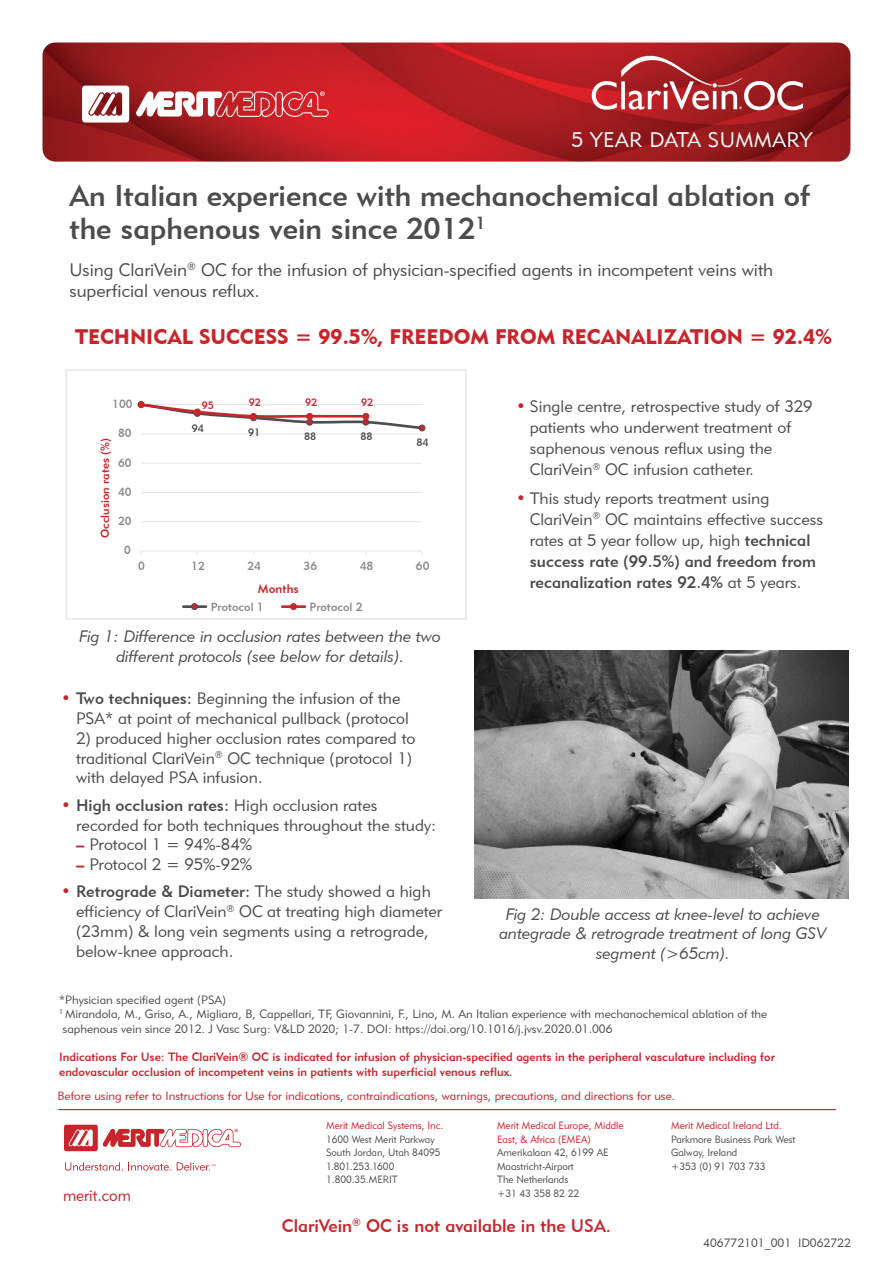
<style>
.page{position:relative;width:893px;height:1263px;background:#fff}
.page>*{position:absolute;margin:0;border:0;box-sizing:border-box;transform-origin:0 0}
.t1{font:30px/33px "Geometric 415 BT Medium A";color:#4b4c4d}
.t2{font:21px "Geometric 415 BT Black A";color:#c8242b}
.t3{font:21px "Geometric 415 BT Lite A";letter-spacing:.02em;color:#fff}
.t4{font:18px/21.6px "Geometric 415 BT Lite A";color:#4b4c4d}
.t5{font:18px "Geometric 415 BT Medium A";color:#c8242b}
.t6{font:16.5px/21px "Geometric 415 BT Lite A";color:#4b4c4d}
.t7{font:16.5px/19.8px "Geometric 415 BT Lite Italic A";color:#4b4c4d;text-align:center}
.t8{font:16.5px/21px "Geometric 415 BT Medium A";color:#4b4c4d}
.t9{font:16.5px "Geometric 415 BT Lite A";color:#c8242b;scale:.95 1}
.t10{font:12.45px "Geometric 415 BT Medium A";color:#c9252c}
.t11{font:12px/14.4px "Geometric 415 BT Lite A";color:#4b4c4d}
.t12{font:12px/14.4px "Geometric 415 BT Medium A";color:#c8242b}
.t13{font:12px "Geometric 415 BT Lite A";color:#c8242b}
.t14{font:11.85px "Geometric 415 BT Medium A";color:#8a8a8d}
.t15{font:11.7px "Geometric 415 BT Medium A";color:#8a8a8d}
.t16{font:11.7px "Geometric 415 BT Medium A";color:#c9252c}
.t17{font:10.65px "Geometric 415 BT Medium A";color:#4d4d4f}
.t18{font:10.65px "Geometric 415 BT Medium A";color:#c9252c}
.t19{font:10.5px/13.5px "Geometric 415 BT Lite A";color:#4b4c4d;scale:.95 1}
.t20{font:10.5px/13.5px "Geometric 415 BT Lite A";color:#c8242b;scale:.95 1}
.s1{color:#c8242b}
.s2{font-family:"Geometric 415 BT Medium A"}
.s3{font-family:"Geometric 415 BT Lite A"}
.s4{font-family:"Geometric 415 BT Lite A";color:#c8242b}
.s5{font-family:"Geometric 415 BT Black A";color:#c8242b}
</style>
<div class="page">
<div style="left:66px;top:369px;width:401px;height:251px;border:2px solid #e6e7e9"></div>
<img style="left:43px;top:43px;width:807px;height:119px">
<svg style="left:82px;top:86px;width:47px;height:37px"></svg>
<svg style="left:136px;top:90px;width:193px;height:28px"></svg>
<svg style="left:592px;top:56px;width:211px;height:54px;background:#b6484b"></svg>
<img style="left:475px;top:651px;width:373px;height:248px">
<hr style="left:141px;top:521px;width:281px;height:1px;background:#e4e4e5">
<hr style="left:141px;top:492px;width:281px;height:1px;background:#e4e4e5">
<hr style="left:141px;top:463px;width:281px;height:1px;background:#e4e4e5">
<hr style="left:141px;top:433px;width:281px;height:1px;background:#e4e4e5">
<hr style="left:141px;top:551px;width:281px;height:1px;background:#e4e4e5">
<div style="left:138px;top:401px;width:7px;height:7px;border:1px solid #c9252c;border-radius:50%"></div>
<svg style="left:138px;top:402px;width:287px;height:29px"></svg>
<div style="left:362px;top:413px;width:7px;height:7px;border:1px solid #c9252c;border-radius:50%"></div>
<hr style="left:183px;top:605px;width:23px;height:3px;background:#4d4d4f">
<div style="left:191px;top:603px;width:7px;height:7px;border:1px solid #4d4d4f;border-radius:50%"></div>
<hr style="left:282px;top:605px;width:23px;height:3px;background:#c9252c">
<div style="left:290px;top:603px;width:7px;height:7px;border:1px solid #c9252c;border-radius:50%"></div>
<svg style="left:65px;top:1162px;width:106px;height:8px"></svg>
<svg style="left:177px;top:1162px;width:38px;height:8px"></svg>
<svg style="left:64px;top:1125px;width:177px;height:26px"></svg>
<hr style="left:58px;top:1109px;width:778px;height:1px;background:#c8242b">
<p class="t3" style="left:571px;top:131px;width:243px">5 YEAR DATA SUMMARY</p>
<h1 class="t1" style="left:70px;top:182px;width:742px">An Italian experience with mechanochemical ablation of the saphenous vein since 2012<sup>1</sup></h1>
<p class="t4" style="left:70px;top:261px;width:705px">Using ClariVein<sup>®</sup> OC for the infusion of physician-specified agents in incompetent veins with superficial venous reflux.</p>
<p class="t2" style="left:75px;top:329px;width:758px">TECHNICAL SUCCESS = 99.5%, FREEDOM FROM RECANALIZATION = 92.4%</p>
<p class="t15" style="left:112px;top:399px;width:22px">100</p>
<p class="t15" style="left:118px;top:429px;width:15px">80</p>
<p class="t16" style="left:101px;top:538px;width:102px;rotate:-90deg">Occlusion rates (%)</p>
<p class="t15" style="left:118px;top:458px;width:15px">60</p>
<p class="t15" style="left:118px;top:487px;width:15px">40</p>
<p class="t15" style="left:118px;top:516px;width:15px">20</p>
<p class="t15" style="left:124px;top:546px;width:8px">0</p>
<p class="t18" style="left:202px;top:401px;width:14px">95</p>
<p class="t17" style="left:192px;top:424px;width:14px">94</p>
<p class="t18" style="left:249px;top:398px;width:14px">92</p>
<p class="t18" style="left:305px;top:398px;width:14px">92</p>
<p class="t18" style="left:361px;top:398px;width:14px">92</p>
<p class="t17" style="left:248px;top:428px;width:14px">91</p>
<p class="t17" style="left:304px;top:433px;width:14px">88</p>
<p class="t17" style="left:360px;top:433px;width:14px">88</p>
<p class="t17" style="left:416px;top:438px;width:14px">84</p>
<p class="t15" style="left:138px;top:561px;width:8px">0</p>
<p class="t15" style="left:191px;top:561px;width:15px">12</p>
<p class="t15" style="left:247px;top:561px;width:15px">24</p>
<p class="t15" style="left:304px;top:561px;width:15px">36</p>
<p class="t15" style="left:360px;top:561px;width:15px">48</p>
<p class="t15" style="left:416px;top:561px;width:15px">60</p>
<p class="t10" style="left:258px;top:584px;width:43px">Months</p>
<p class="t14" style="left:211px;top:602px;width:55px">Protocol 1</p>
<p class="t14" style="left:310px;top:602px;width:55px">Protocol 2</p>
<p class="t7" style="left:79px;top:628px;width:363px">Fig 1: Difference in occlusion rates between the two different protocols (see below for details).</p>
<p class="t6" style="left:530px;top:397px;width:284px;text-indent:-13px"><span class="s1">•</span> Single centre, retrospective study of 329 patients who underwent treatment of saphenous venous reflux using the ClariVein<sup>®</sup> OC infusion catheter.</p>
<p class="t6" style="left:530px;top:489px;width:295px;text-indent:-13px"><span class="s1">•</span> This study reports treatment using<br>ClariVein<sup>®</sup> OC maintains effective success rates at 5 year follow up, high <span class="s2">technical</span></p>
<p class="t8" style="left:530px;top:552px;width:288px">success rate (99.5%) and freedom from recanalization rates 92.4% <span class="s3">at 5 years.</span></p>
<p class="t6" style="left:76px;top:690px;width:334px;line-height:19.8px;text-indent:-15px"><span class="s1">•</span> <span class="s2">Two techniques:</span> Beginning the infusion of the<br>PSA* at point of mechanical pullback (protocol</p>
<p class="t6" style="left:76px;top:730px;width:341px;line-height:19.8px">2) produced higher occlusion rates compared to traditional ClariVein<sup>®</sup> OC technique (protocol 1) with delayed PSA infusion.</p>
<p class="t8" style="left:61px;top:796px;width:318px"><span class="s4">•</span> High occlusion rates: <span class="s3">High occlusion rates</span></p>
<p class="t6" style="left:76px;top:816px;width:361px">recorded for both techniques throughout the study:</p>
<p class="t6" style="left:76px;top:836px;width:178px"><span class="s5">–</span> Protocol 1 = 94%-84%</p>
<p class="t6" style="left:76px;top:855px;width:178px"><span class="s5">–</span> Protocol 2 = 95%-92%</p>
<p class="t8" style="left:61px;top:883px;width:371px"><span class="s4">•</span> Retrograde &amp; Diameter: <span class="s3">The study showed a high</span></p>
<p class="t6" style="left:76px;top:903px;width:368px;line-height:19.8px">efficiency of ClariVein<sup>®</sup> OC at treating high diameter (23mm) &amp; long vein segments using a retrograde, below-knee approach.</p>
<p class="t7" style="left:499px;top:905px;width:329px">Fig 2: Double access at knee-level to achieve antegrade &amp; retrograde treatment of long GSV segment (&gt;65cm).</p>
<p class="t11" style="left:59px;top:994px;width:710px">*Physician specified agent (PSA)<br><sup>1</sup> Mirandola, M., Griso, A., Migliara, B, Cappellari, TF, Giovannini, F., Lino, M. An Italian experience with mechanochemical ablation of the saphenous vein since 2012. J Vasc Surg: V&amp;LD 2020; 1-7. DOI: https://doi.org/10.1016/j.jvsv.2020.01.006</p>
<p class="t12" style="left:59px;top:1051px;width:717px">Indications For Use: The ClariVein® OC is indicated for infusion of physician-specified agents in the peripheral vasculature including for endovascular occlusion of incompetent veins in patients with superficial venous reflux.</p>
<p class="t13" style="left:58px;top:1092px;width:619px">Before using refer to Instructions for Use for indications, contraindications, warnings, precautions, and directions for use.</p>
<p class="t20" style="left:326px;top:1120px;width:125px">Merit Medical Systems, Inc.</p>
<p class="t19" style="left:326px;top:1133px;width:122px">1600 West Merit Parkway<br>South Jordan, Utah 84095<br>1.801.253.1600<br>1.800.35.MERIT</p>
<p class="t20" style="left:497px;top:1120px;width:135px">Merit Medical Europe, Middle<br>East, &amp; Africa (EMEA)</p>
<p class="t19" style="left:497px;top:1147px;width:119px">Amerikalaan 42, 6199 AE<br>Maastricht-Airport<br>The Netherlands<br>+31 43 358 82 22</p>
<p class="t20" style="left:671px;top:1120px;width:118px">Merit Medical Ireland Ltd.</p>
<p class="t19" style="left:671px;top:1133px;width:132px">Parkmore Business Park West<br>Galway, Ireland<br>+353 (0) 91 703 733</p>
<p class="t9" style="left:63px;top:1189px;width:73px">merit.com</p>
<p class="t5" style="left:282px;top:1219px;width:331px">ClariVein<sup>®</sup> OC is not available in the USA.</p>
<p class="t11" style="left:703px;top:1237px;width:149px">406772101_001 ID062722</p>
</div>
